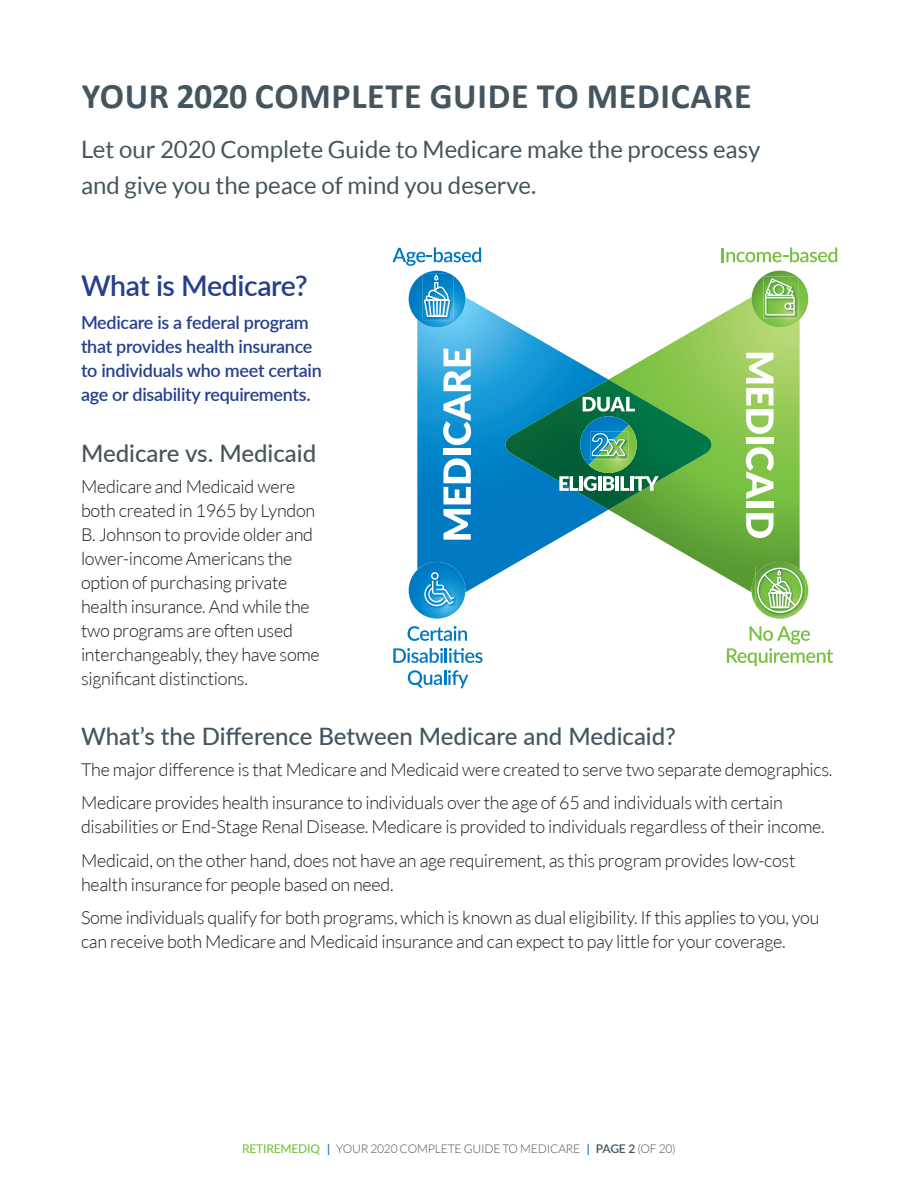
<style>
.page{position:relative;width:918px;height:1188px;background:#fff}
.page>*{position:absolute;margin:0;border:0;box-sizing:border-box;transform-origin:0 0}
.t1{font:700 36px "Calibri";letter-spacing:.02em;color:#45555f}
.t2{font:600 28.5px "Lato";letter-spacing:-.015em;color:#253f8e}
.t3{font:24px/36px "Lato";color:#45555f}
.t4{font:500 24px "Lato";color:#45555f}
.t5{font:300 18px/24px "Lato";letter-spacing:-.015em;color:#231f20}
.t6{font:600 18px/24px "Lato";letter-spacing:-.015em;color:#253f8e}
.t7{font:300 12px "Lato";letter-spacing:-.015em;color:#45555f}
.s1{font-weight:500;color:#79c142}
.s2{font-weight:600;color:#0079c2}
.s3{font-weight:600}
</style>
<div class="page">
<svg style="left:608px;top:297px;width:192px;height:295px"></svg>
<svg style="left:417px;top:306px;width:191px;height:286px"></svg>
<img style="left:503px;top:380px;width:211px;height:130px">
<svg style="left:409px;top:562px;width:56px;height:57px"></svg>
<svg style="left:752px;top:562px;width:56px;height:57px"></svg>
<svg style="left:752px;top:271px;width:56px;height:56px;background:#9bca76"></svg>
<svg style="left:443px;top:459px;width:28px;height:81px"></svg>
<div style="left:443px;top:449px;width:28px;height:6px;background:#fff"></div>
<svg style="left:443px;top:349px;width:28px;height:96px"></svg>
<svg style="left:746px;top:353px;width:27px;height:81px"></svg>
<div style="left:746px;top:438px;width:27px;height:6px;background:#fff"></div>
<svg style="left:746px;top:447px;width:28px;height:52px"></svg>
<div style="left:746px;top:502px;width:27px;height:6px;background:#fff"></div>
<svg style="left:746px;top:513px;width:27px;height:25px"></svg>
<svg style="left:559px;top:397px;width:100px;height:94px;background:#3a8f70"></svg>
<svg style="left:392px;top:247px;width:89px;height:80px"></svg>
<svg style="left:408px;top:626px;width:59px;height:15px"></svg>
<svg style="left:393px;top:648px;width:90px;height:15px"></svg>
<svg style="left:408px;top:670px;width:60px;height:18px"></svg>
<svg style="left:722px;top:247px;width:115px;height:15px"></svg>
<svg style="left:727px;top:626px;width:106px;height:40px"></svg>
<h1 class="t1" style="left:82px;top:73px;width:671px">YOUR 2020 COMPLETE GUIDE TO MEDICARE</h1>
<h3 class="t3" style="left:81px;top:131px;width:681px">Let our 2020 Complete Guide to Medicare make the process easy and give you the peace of mind you deserve.</h3>
<h2 class="t2" style="left:81px;top:265px;width:228px">What is Medicare?</h2>
<p class="t6" style="left:81px;top:310px;width:242px">Medicare is a federal program that provides health insurance to individuals who meet certain age or disability requirements.</p>
<h3 class="t4" style="left:81px;top:436px;width:237px">Medicare vs. Medicaid</h3>
<p class="t5" style="left:81px;top:474px;width:240px">Medicare and Medicaid were both created in 1965 by Lyndon<br>B. Johnson to provide older and lower-income Americans the option of purchasing private health insurance. And while the two programs are often used interchangeably, they have some significant distinctions.</p>
<h3 class="t4" style="left:81px;top:719px;width:597px">What’s the Difference Between Medicare and Medicaid?</h3>
<p class="t5" style="left:81px;top:753px;width:753px;line-height:33.5px">The major difference is that Medicare and Medicaid were created to serve two separate demographics.<br>Medicare provides health insurance to individuals over the age of 65 and individuals with certain</p>
<p class="t5" style="left:81px;top:810px;width:745px;line-height:33.5px">disabilities or End-Stage Renal Disease. Medicare is provided to individuals regardless of their income.<br>Medicaid, on the other hand, does not have an age requirement, as this program provides low-cost</p>
<p class="t5" style="left:81px;top:868px;width:740px;line-height:33.5px">health insurance for people based on need.<br>Some individuals qualify for both programs, which is known as dual eligibility. If this applies to you, you</p>
<p class="t5" style="left:81px;top:930px;width:706px">can receive both Medicare and Medicaid insurance and can expect to pay little for your coverage.</p>
<p class="t7" style="left:242px;top:1142px;width:435px"><span class="s1">RETIREMEDIQ</span> <span class="s2">|</span> YOUR 2020 COMPLETE GUIDE TO MEDICARE <span class="s2">|</span> <span class="s3">PAGE 2</span> (OF 20)</p>
</div>
